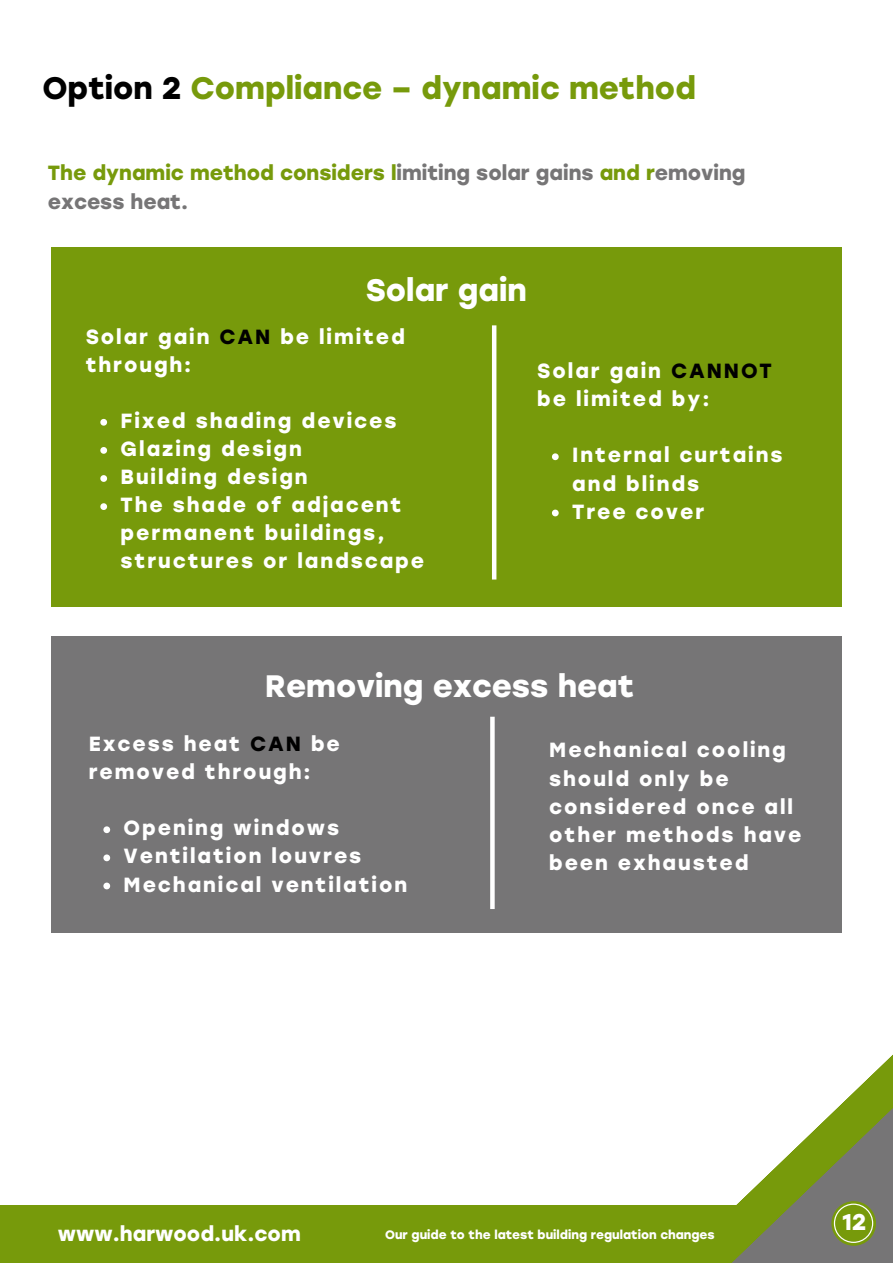
<style>
.page{position:relative;width:893px;height:1264px;background:#fff}
.page>*{position:absolute;margin:0;border:0;box-sizing:border-box;transform-origin:0 0}
.t1{font:700 31.05px "Stolzl";color:#779a0b}
.t2{font:700 31.05px "Stolzl";color:#fff}
.t3{font:700 22.8px "Stolzl";color:#fff}
.t4{font:700 20.55px/28px "Stolzl";letter-spacing:.095em;color:#fff}
.t5{font:700 20.55px/28px "Stolzl";color:#767576}
.t6{font:700 20.55px "Stolzl";color:#fff}
.t7{font:700 12.3px "Stolzl";color:#fff}
.s1{color:#000}
.s2{color:#779a0b}
</style>
<div class="page">
<div style="left:0;top:1204px;width:743px;height:58px;background:#779a0b"></div>
<svg style="left:667px;top:1055px;width:225px;height:207px"></svg>
<svg style="left:831px;top:1201px;width:45px;height:44px"></svg>
<svg style="left:833px;top:1203px;width:40px;height:39px"></svg>
<div style="left:51px;top:636px;width:790px;height:296px;background:#767576"></div>
<svg style="left:490px;top:716px;width:4px;height:193px"></svg>
<svg style="left:103px;top:826px;width:7px;height:7px"></svg>
<svg style="left:103px;top:854px;width:7px;height:7px"></svg>
<svg style="left:103px;top:882px;width:7px;height:7px"></svg>
<div style="left:51px;top:247px;width:790px;height:359px;background:#779a0b"></div>
<hr style="left:492px;top:325px;width:4px;height:254px;background:#fff">
<svg style="left:100px;top:419px;width:7px;height:6px"></svg>
<svg style="left:100px;top:447px;width:7px;height:7px"></svg>
<svg style="left:100px;top:475px;width:7px;height:7px"></svg>
<svg style="left:100px;top:503px;width:7px;height:7px"></svg>
<svg style="left:552px;top:453px;width:6px;height:7px"></svg>
<svg style="left:552px;top:509px;width:6px;height:7px"></svg>
<h1 class="t1" style="left:42px;top:69px;width:655px"><span class="s1">Option 2</span> Compliance – dynamic method</h1>
<p class="t5" style="left:48px;top:159px;width:699px"><span class="s2">The dynamic method considers l</span>imiting solar gains <span class="s2">and r</span>emoving excess heat.</p>
<h1 class="t2" style="left:366px;top:271px;width:163px">Solar gain</h1>
<p class="t4" style="left:86px;top:322px;width:321px">Solar gain <span class="s1">CAN</span> be limited through:</p>
<p class="t4" style="left:121px;top:406px;width:305px">Fixed shading devices<br>Glazing design<br>Building design<br>The shade of adjacent permanent buildings, structures or landscape</p>
<p class="t4" style="left:537px;top:357px;width:236px">Solar gain <span class="s1">CANNOT </span>be limited by:</p>
<p class="t4" style="left:572px;top:441px;width:212px">Internal curtains and blinds<br>Tree cover</p>
<h1 class="t2" style="left:265px;top:667px;width:371px">Removing excess heat</h1>
<p class="t4" style="left:89px;top:729px;width:252px">Excess heat <span class="s1">CAN</span> be removed through:</p>
<p class="t4" style="left:549px;top:736px;width:254px">Mechanical cooling should only be considered once all other methods have been exhausted</p>
<p class="t4" style="left:124px;top:814px;width:285px">Opening windows<br>Ventilation louvres<br>Mechanical ventilation</p>
<p class="t6" style="left:58px;top:1221px;width:244px">www.harwood.uk.com</p>
<p class="t7" style="left:385px;top:1227px;width:331px">Our guide to the latest building regulation changes</p>
<p class="t3" style="left:842px;top:1207px;width:25px">12</p>
</div>
